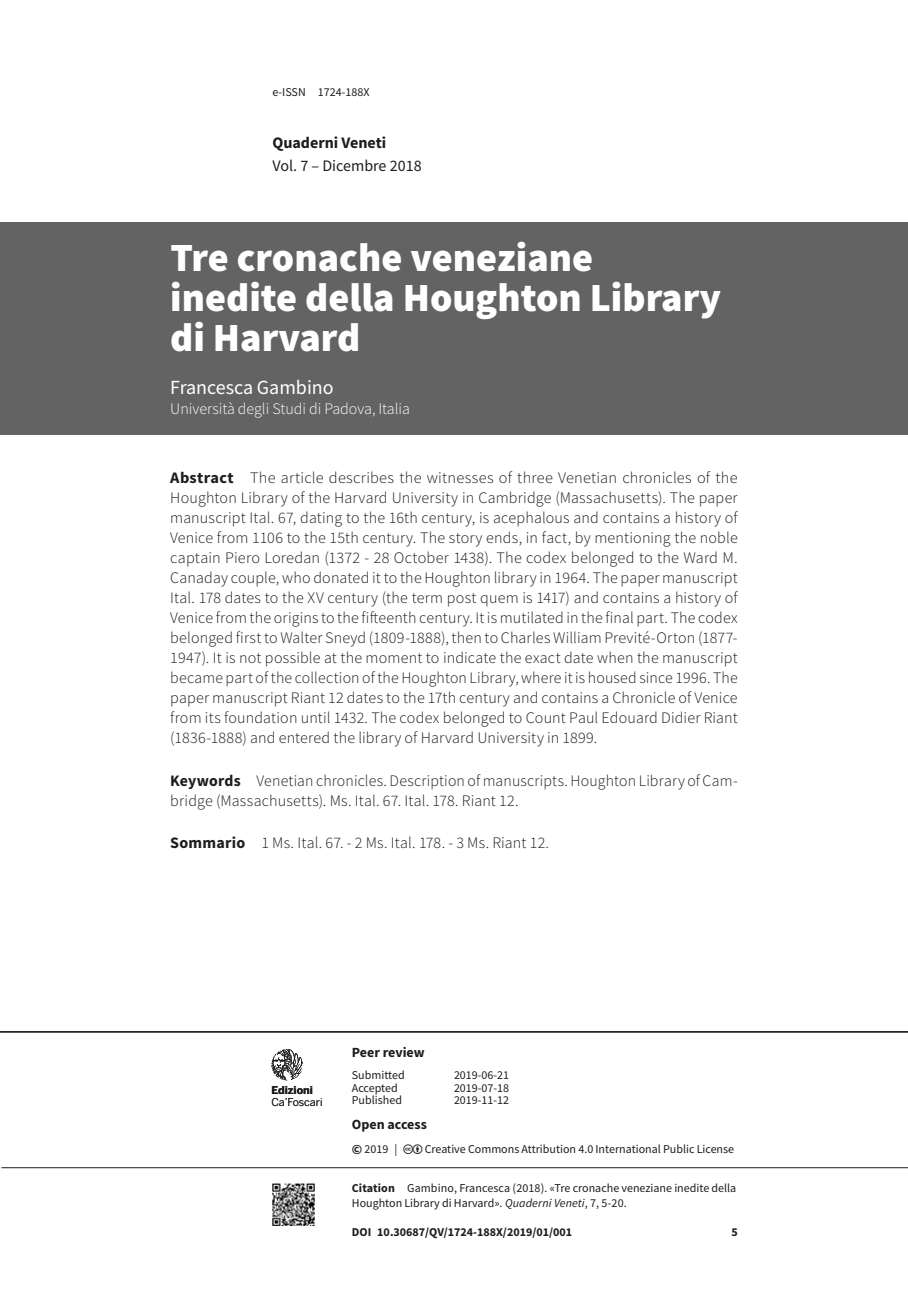
<style>
.page{position:relative;width:908px;height:1304px;background:#fff}
.page>*{position:absolute;margin:0;border:0;box-sizing:border-box;transform-origin:0 0}
.t1{font:900 40px/40px "Source Sans Pro";color:#fff}
.t2{font:20px "Source Sans Pro";color:#fff}
.t3{font:300 16px/20px "Source Sans Pro";letter-spacing:.01em;color:#1d1d1b;text-align:justify}
.t4{font:300 16px "Source Sans Pro";color:#fff}
.t5{font:16px "Source Sans Pro";color:#1d1d1b}
.t6{font:700 16px "Source Sans Pro";color:#1d1d1b}
.t7{font:700 14px "Source Sans Pro";color:#1d1d1b}
.t8{font:12px/15px "Source Sans Pro";color:#1d1d1b}
.t9{font:700 12px "Source Sans Pro";color:#1d1d1b}
.t10{font:10.8px "Benton Sans";letter-spacing:-.01em;color:#1d1d1b}
.t11{font:700 10.8px "Benton Sans";color:#1d1d1b}
.s1{font-weight:700}
.s2{font-weight:700;font-size:14px}
.s3{font-style:italic}
</style>
<div class="page">
<hr style="left:0;top:1031px;width:907px;height:1px;background:#1d1d1b">
<img style="left:272px;top:1183px;width:42px;height:42px">
<hr style="left:2px;top:1167px;width:905px;height:1px;background:#1d1d1b">
<svg style="left:271px;top:1049px;width:32px;height:31px"></svg>
<div style="left:0;top:223px;width:907px;height:212px;background:#646363"></div>
<p class="t8" style="left:272px;top:84px;width:99px">e-ISSN 1724-188X</p>
<p class="t6" style="left:272px;top:132px;width:115px">Quaderni Veneti</p>
<p class="t5" style="left:272px;top:155px;width:151px">Vol. 7 – Dicembre 2018</p>
<h1 class="t1" style="left:170px;top:237px;width:552px">Tre cronache veneziane inedite della Houghton Library di Harvard</h1>
<p class="t2" style="left:170px;top:375px;width:165px">Francesca Gambino</p>
<p class="t4" style="left:170px;top:399px;width:241px">Università degli Studi di Padova, Italia</p>
<p class="t3" style="left:170px;top:468px;width:569px"><span class="s1">Abstract</span> The article describes the witnesses of three Venetian chronicles of the Houghton Library of the Harvard University in Cambridge (Massachusetts). The paper manuscript Ital. 67, dating to the 16th century, is acephalous and contains a history of Venice from 1106 to the 15th century. The story ends, in fact, by mentioning the noble captain Piero Loredan (1372 - 28 October 1438). The codex belonged to the Ward M.<br>Canaday couple, who donated it to the Houghton library in 1964. The paper manuscript Ital. 178 dates to the XV century (the term post quem is 1417) and contains a history of Venice from the origins to the fifteenth century. It is mutilated in the final part. The codex belonged first to Walter Sneyd (1809-1888), then to Charles William Previté-Orton (1877- 1947). It is not possible at the moment to indicate the exact date when the manuscript became part of the collection of the Houghton Library, where it is housed since 1996. The paper manuscript Riant 12 dates to the 17th century and contains a Chronicle of Venice from its foundation until 1432. The codex belonged to Count Paul Edouard Didier Riant (1836-1888) and entered the library of Harvard University in 1899.</p>
<p class="t3" style="left:170px;top:770px;width:568px"><span class="s1">Keywords</span> Venetian chronicles. Description of manuscripts. Houghton Library of Cam&shy;bridge (Massachusetts). Ms. Ital. 67. Ital. 178. Riant 12.</p>
<p class="t3" style="left:170px;top:833px;width:380px"><span class="s1">Sommario</span> 1 Ms. Ital. 67. - 2 Ms. Ital. 178. - 3 Ms. Riant 12.</p>
<p class="t11" style="left:271px;top:1084px;width:43px">Edizioni</p>
<p class="t10" style="left:271px;top:1095px;width:53px">Ca’Foscari</p>
<p class="t7" style="left:351px;top:1042px;width:74px">Peer review</p>
<p class="t8" style="left:351px;top:1068px;width:54px">Submitted</p>
<p class="t8" style="left:454px;top:1068px;width:57px">2019-06-21</p>
<p class="t8" style="left:351px;top:1080px;width:47px">Accepted</p>
<p class="t8" style="left:454px;top:1080px;width:57px">2019-07-18</p>
<p class="t8" style="left:351px;top:1093px;width:52px">Published</p>
<p class="t8" style="left:454px;top:1093px;width:57px">2019-11-12</p>
<p class="t7" style="left:351px;top:1115px;width:76px">Open access</p>
<p class="t8" style="left:351px;top:1141px;width:47px"><span class="s2">©</span> 2019 |</p>
<p class="t8" style="left:424px;top:1141px;width:311px">Creative Commons Attribution 4.0 International Public License</p>
<p class="t8" style="left:351px;top:1181px;width:386px"><span class="s1">Citation</span> Gambino, Francesca (2018). «Tre cronache veneziane inedite della<br>Houghton Library di Harvard». <span class="s3">Quaderni Veneti</span>, 7, 5-20.</p>
<p class="t9" style="left:351px;top:1223px;width:222px">DOI 10.30687/QV/1724-188X/2019/01/001</p>
<p class="t9" style="left:731px;top:1223px;width:8px">5</p>
</div>
